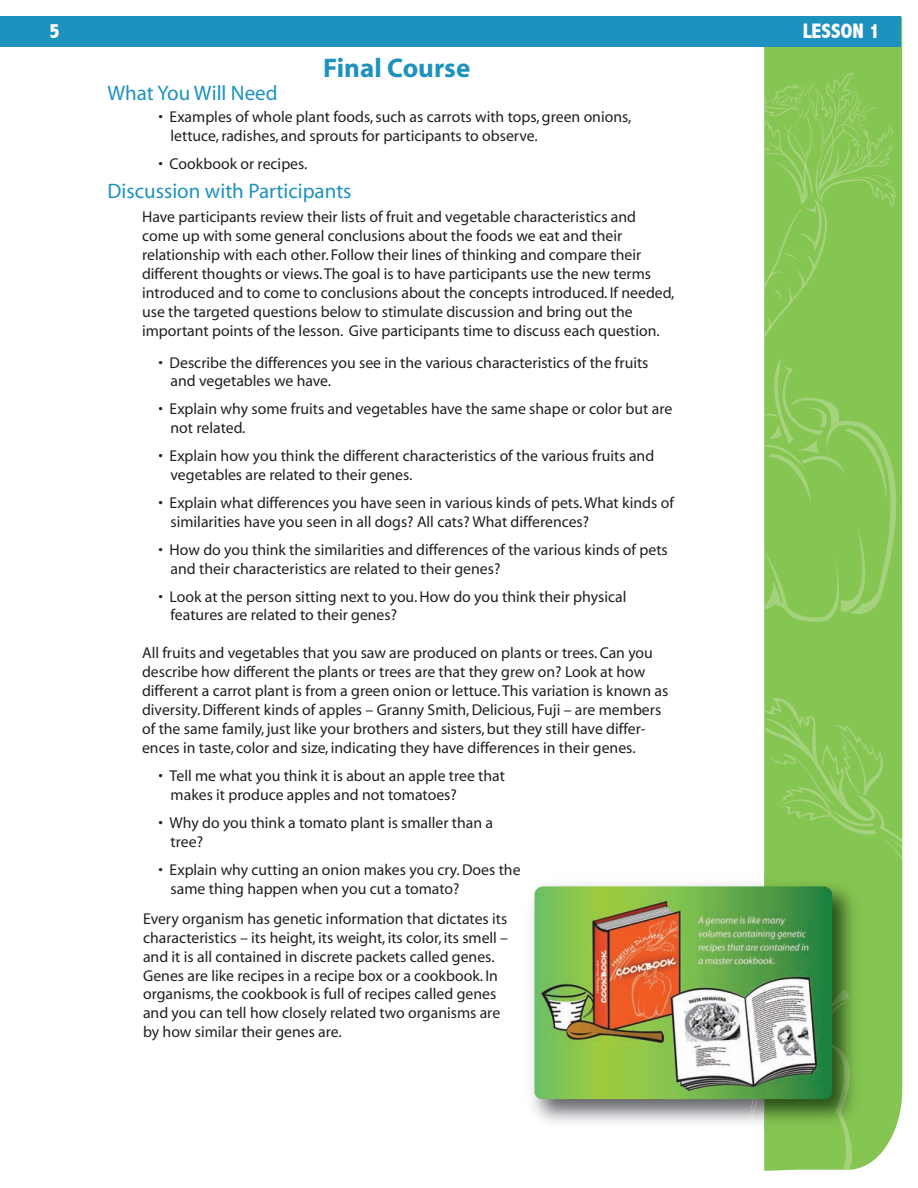
<style>
.page{position:relative;width:918px;height:1188px;background:#fff}
.page>*{position:absolute;margin:0;border:0;box-sizing:border-box;transform-origin:0 0}
.t1{font:700 27px "Myriad";color:#1e92bf}
.t2{font:21px "Myriad";color:#1e92bf}
.t3{font:800 condensed 21px "Abadi";color:#fff}
.t4{font:15.75px/18.9px "Myriad";color:#231f20}
</style>
<div class="page">
<div style="left:764px;top:17px;width:138px;height:1154px;background:#85c551"></div>
<svg style="left:764px;top:698px;width:139px;height:189px;background:#89c657"></svg>
<svg style="left:764px;top:72px;width:139px;height:550px;background:#89c656"></svg>
<svg style="left:840px;top:1133px;width:14px;height:38px"></svg>
<div style="left:0;top:16px;width:901px;height:30px;background:#1e92bf"></div>
<img style="left:532px;top:874px;width:335px;height:259px">
<img style="left:832px;top:1012px;width:14px;height:33px">
<img style="left:832px;top:990px;width:17px;height:22px">
<img style="left:829px;top:1045px;width:38px;height:88px">
<img style="left:748px;top:1099px;width:16px;height:34px">
<img style="left:534px;top:886px;width:298px;height:213px">
<p class="t3" style="left:49px;top:19px;width:12px">5</p>
<p class="t3" style="left:803px;top:19px;width:78px">LESSON 1</p>
<p class="t2" style="left:108px;top:82px;width:172px">What You Will Need</p>
<p class="t1" style="left:323px;top:54px;width:149px">Final Course</p>
<p class="t4" style="left:171px;top:108px;width:462px;text-indent:-12px">• Examples of whole plant foods, such as carrots with tops, green onions, lettuce, radishes, and sprouts for participants to observe.</p>
<p class="t4" style="left:158px;top:155px;width:151px">• Cookbook or recipes.</p>
<p class="t2" style="left:108px;top:181px;width:246px">Discussion with Participants</p>
<p class="t4" style="left:142px;top:208px;width:534px">Have participants review their lists of fruit and vegetable characteristics and come up with some general conclusions about the foods we eat and their relationship with each other. Follow their lines of thinking and compare their different thoughts or views. The goal is to have participants use the new terms introduced and to come to conclusions about the concepts introduced. If needed, use the targeted questions below to stimulate discussion and bring out the important points of the lesson. Give participants time to discuss each question.</p>
<p class="t4" style="left:171px;top:354px;width:479px;text-indent:-12px">• Describe the differences you see in the various characteristics of the fruits and vegetables we have.</p>
<p class="t4" style="left:171px;top:400px;width:503px;text-indent:-12px">• Explain why some fruits and vegetables have the same shape or color but are not related.</p>
<p class="t4" style="left:171px;top:447px;width:485px;text-indent:-12px">• Explain how you think the different characteristics of the various fruits and vegetables are related to their genes.</p>
<p class="t4" style="left:171px;top:494px;width:505px;text-indent:-12px">• Explain what differences you have seen in various kinds of pets. What kinds of similarities have you seen in all dogs? All cats? What differences?</p>
<p class="t4" style="left:171px;top:541px;width:499px;text-indent:-12px">• How do you think the similarities and differences of the various kinds of pets and their characteristics are related to their genes?</p>
<p class="t4" style="left:171px;top:588px;width:457px;text-indent:-12px">• Look at the person sitting next to you. How do you think their physical features are related to their genes?</p>
<p class="t4" style="left:142px;top:644px;width:528px">All fruits and vegetables that you saw are produced on plants or trees. Can you describe how different the plants or trees are that they grew on? Look at how different a carrot plant is from a green onion or lettuce. This variation is known as diversity. Different kinds of apples – Granny Smith, Delicious, Fuji – are members of the same family, just like your brothers and sisters, but they still have differ&shy;ences in taste, color and size, indicating they have differences in their genes.</p>
<p class="t4" style="left:171px;top:767px;width:336px;text-indent:-12px">• Tell me what you think it is about an apple tree that makes it produce apples and not tomatoes?</p>
<p class="t4" style="left:171px;top:814px;width:324px;text-indent:-12px">• Why do you think a tomato plant is smaller than a tree?</p>
<p class="t4" style="left:171px;top:861px;width:351px;text-indent:-12px">• Explain why cutting an onion makes you cry. Does the same thing happen when you cut a tomato?</p>
<p class="t4" style="left:143px;top:910px;width:367px">Every organism has genetic information that dictates its characteristics – its height, its weight, its color, its smell – and it is all contained in discrete packets called genes.<br>Genes are like recipes in a recipe box or a cookbook. In organisms, the cookbook is full of recipes called genes and you can tell how closely related two organisms are by how similar their genes are.</p>
</div>
